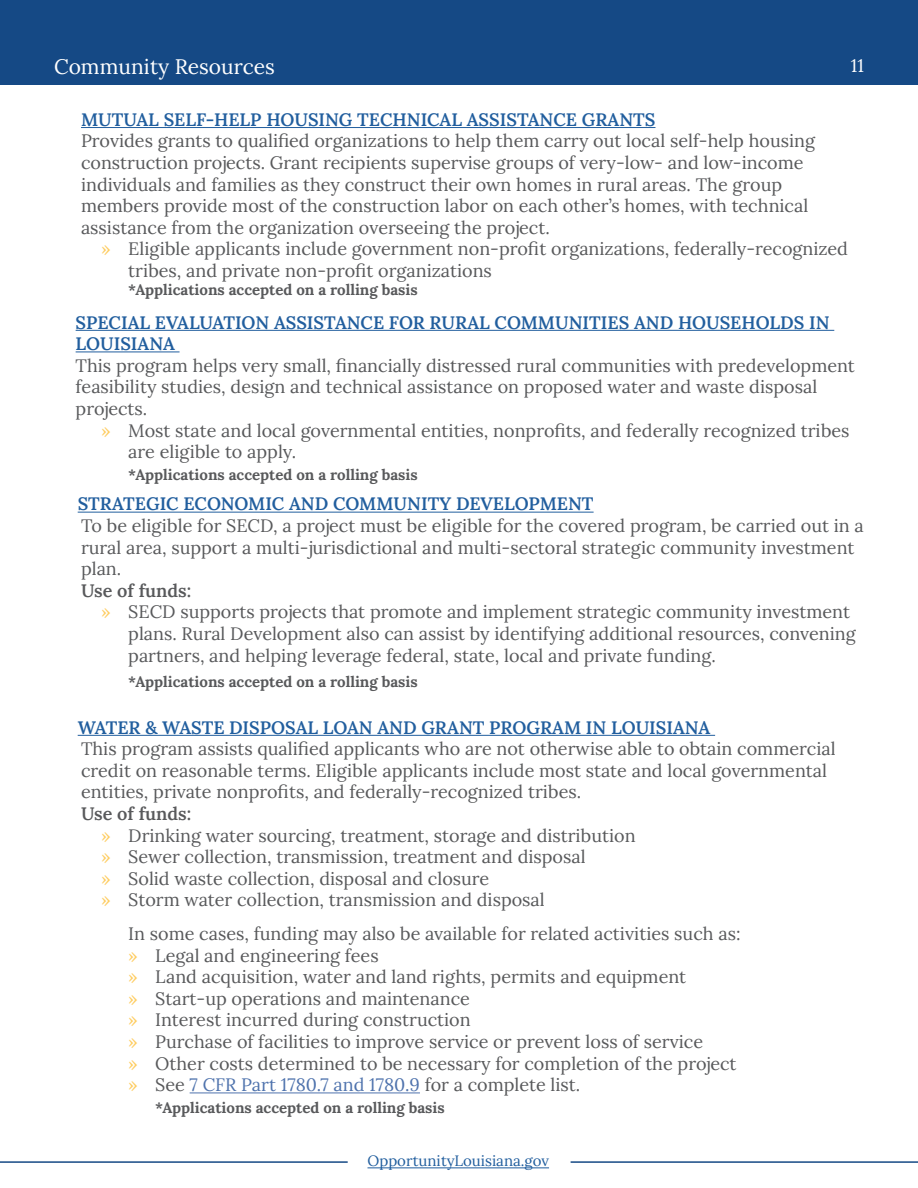
<style>
.page{position:relative;width:918px;height:1188px;background:#fff}
.page>*{position:absolute;margin:0;border:0;box-sizing:border-box;transform-origin:0 0}
.t1{font:21px "Lora";color:#fff}
.t2{font:18px/21.6px "Lora";color:#58595b}
.t3{font:600 18px/21.6px "Lora";color:#215e9e}
.t4{font:600 18px "Lora";color:#58595b}
.t5{font:18px "Lora";color:#fff}
.t6{font:700 15px "Lora";color:#58595b}
.t7{font:15px "Lora";color:#215e9e}
.s1{color:#fecb5c}
.s2{font-weight:600}
.s3{color:#4f73ad}
</style>
<div class="page">
<hr style="left:368px;top:1167px;width:181px;height:1px;background:#215e9e">
<hr style="left:571px;top:1161px;width:347px;height:2px;background:#154985">
<hr style="left:0;top:1161px;width:348px;height:2px;background:#154985">
<div style="left:0;top:0;width:918px;height:85px;background:#154985"></div>
<hr style="left:81px;top:127px;width:574px;height:1px;background:#215e9e">
<hr style="left:76px;top:330px;width:758px;height:1px;background:#215e9e">
<hr style="left:76px;top:351px;width:104px;height:1px;background:#215e9e">
<hr style="left:78px;top:512px;width:516px;height:1px;background:#215e9e">
<hr style="left:78px;top:735px;width:637px;height:1px;background:#215e9e">
<hr style="left:190px;top:1092px;width:230px;height:1px;background:#4f73ad">
<p class="t1" style="left:54px;top:51px;width:222px">Community Resources</p>
<p class="t5" style="left:851px;top:52px;width:15px">11</p>
<p class="t3" style="left:81px;top:107px;width:576px">MUTUAL SELF-HELP HOUSING TECHNICAL ASSISTANCE GRANTS</p>
<p class="t2" style="left:81px;top:129px;width:736px">Provides grants to qualified organizations to help them carry out local self-help housing construction projects. Grant recipients supervise groups of very-low- and low-income individuals and families as they construct their own homes in rural areas. The group members provide most of the construction labor on each other’s homes, with technical assistance from the organization overseeing the project.</p>
<p class="t2" style="left:128px;top:237px;width:721px;text-indent:-27px"><span class="s1">»</span> Eligible applicants include government non-profit organizations, federally-recognized tribes, and private non-profit organizations</p>
<p class="t6" style="left:128px;top:278px;width:291px">*Applications accepted on a rolling basis</p>
<p class="t3" style="left:76px;top:310px;width:755px">SPECIAL EVALUATION ASSISTANCE FOR RURAL COMMUNITIES AND HOUSEHOLDS IN<br>LOUISIANA</p>
<p class="t2" style="left:76px;top:353px;width:781px">This program helps very small, financially distressed rural communities with predevelopment feasibility studies, design and technical assistance on proposed water and waste disposal projects.</p>
<p class="t2" style="left:128px;top:418px;width:723px;text-indent:-27px"><span class="s1">»</span> Most state and local governmental entities, nonprofits, and federally recognized tribes are eligible to apply.</p>
<p class="t6" style="left:128px;top:463px;width:291px">*Applications accepted on a rolling basis</p>
<p class="t3" style="left:78px;top:492px;width:517px">STRATEGIC ECONOMIC AND COMMUNITY DEVELOPMENT</p>
<p class="t2" style="left:81px;top:514px;width:784px">To be eligible for SECD, a project must be eligible for the covered program, be carried out in a rural area, support a multi-jurisdictional and multi-sectoral strategic community investment plan.</p>
<p class="t4" style="left:81px;top:577px;width:112px">Use of funds:</p>
<p class="t2" style="left:101px;top:600px;width:750px"><span class="s1">»</span> SECD supports projects that promote and implement strategic community investment</p>
<p class="t2" style="left:128px;top:622px;width:729px">plans. Rural Development also can assist by identifying additional resources, convening</p>
<p class="t2" style="left:128px;top:643px;width:589px">partners, and helping leverage federal, state, local and private funding.</p>
<p class="t6" style="left:128px;top:670px;width:291px">*Applications accepted on a rolling basis</p>
<p class="t3" style="left:78px;top:715px;width:634px">WATER &amp; WASTE DISPOSAL LOAN AND GRANT PROGRAM IN LOUISIANA</p>
<p class="t2" style="left:81px;top:737px;width:756px">This program assists qualified applicants who are not otherwise able to obtain commercial credit on reasonable terms. Eligible applicants include most state and local governmental entities, private nonprofits, and federally-recognized tribes.</p>
<p class="t2" style="left:101px;top:802px;width:536px;text-indent:-20px"><span class="s2">Use of funds:<br></span><span class="s1">»</span> Drinking water sourcing, treatment, storage and distribution <span class="s1">»</span> Sewer collection, transmission, treatment and disposal<br><span class="s1">»</span> Solid waste collection, disposal and closure<br><span class="s1">»</span> Storm water collection, transmission and disposal</p>
<p class="t2" style="left:128px;top:922px;width:614px">In some cases, funding may also be available for related activities such as: <span class="s1">»</span> Legal and engineering fees<br><span class="s1">»</span> Land acquisition, water and land rights, permits and equipment<br><span class="s1">»</span> Start-up operations and maintenance<br><span class="s1">»</span> Interest incurred during construction<br><span class="s1">»</span> Purchase of facilities to improve service or prevent loss of service<br><span class="s1">»</span> Other costs determined to be necessary for completion of the project <span class="s1">»</span> See <span class="s3">7 CFR Part 1780.7 and 1780.9</span> for a complete list.</p>
<p class="t6" style="left:155px;top:1096px;width:291px">*Applications accepted on a rolling basis</p>
<p class="t7" style="left:368px;top:1150px;width:183px">OpportunityLouisiana.gov</p>
</div>
